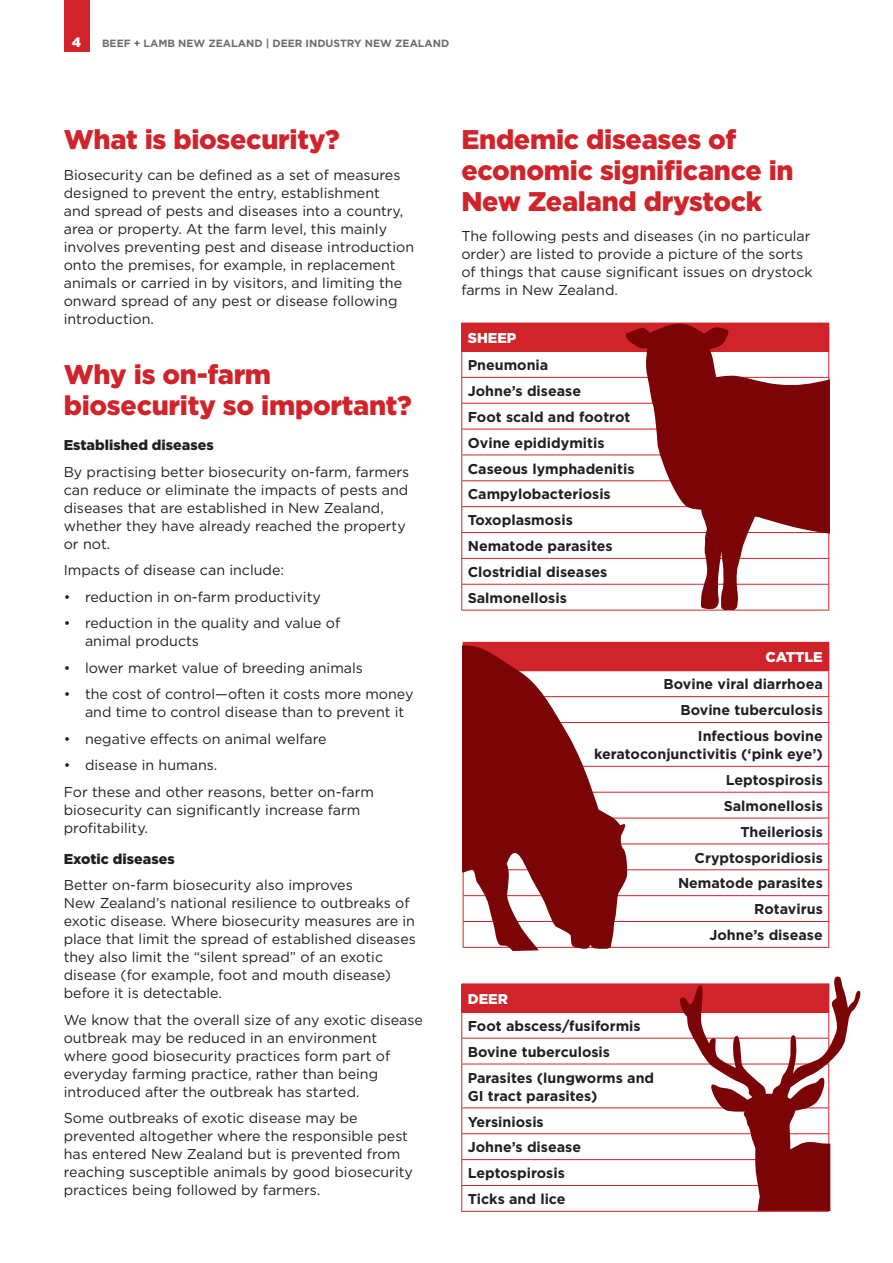
<style>
.page{position:relative;width:893px;height:1263px;background:#fff}
.page>*{position:absolute;margin:0;border:0;box-sizing:border-box;transform-origin:0 0}
.t1{font:900 27px/30.8px "Gotham";letter-spacing:-.01em;color:#d1232a}
.t2{font:14.25px/18px "Gotham";color:#231f20}
.t3{font:700 14.25px/25.8px "Gotham";color:#231f20}
.t4{font:900 14.25px "Gotham";color:#231f20}
.t5{font:900 14.25px "Gotham";color:#fff}
.t6{font:900 13.5px "Gotham";color:#fff}
.t7{font:700 10.5px "Gotham";color:#6c6d70}
</style>
<div class="page">
<div style="left:64px;top:0;width:25px;height:51px;background:#d1232a"></div>
<div style="left:462px;top:323px;width:367px;height:28px;background:#d1232a"></div>
<hr style="left:461px;top:351px;width:368px;height:1px;background:#d1232a">
<hr style="left:461px;top:377px;width:368px;height:1px;background:#d1232a">
<hr style="left:461px;top:403px;width:368px;height:1px;background:#d1232a">
<hr style="left:461px;top:429px;width:368px;height:1px;background:#d1232a">
<hr style="left:461px;top:455px;width:368px;height:1px;background:#d1232a">
<hr style="left:461px;top:480px;width:368px;height:1px;background:#d1232a">
<hr style="left:461px;top:506px;width:368px;height:1px;background:#d1232a">
<hr style="left:461px;top:532px;width:368px;height:1px;background:#d1232a">
<hr style="left:461px;top:558px;width:368px;height:1px;background:#d1232a">
<hr style="left:461px;top:584px;width:368px;height:1px;background:#d1232a">
<svg style="left:461px;top:323px;width:1px;height:287px"></svg>
<hr style="left:461px;top:610px;width:368px;height:1px;background:#d1232a">
<div style="left:463px;top:642px;width:366px;height:29px;background:#d1232a"></div>
<hr style="left:463px;top:696px;width:366px;height:1px;background:#d1232a">
<svg style="left:828px;top:671px;width:1px;height:51px"></svg>
<hr style="left:463px;top:722px;width:366px;height:1px;background:#d1232a">
<hr style="left:828px;top:723px;width:1px;height:43px;background:#d1232a">
<hr style="left:463px;top:766px;width:366px;height:1px;background:#d1232a">
<hr style="left:463px;top:792px;width:366px;height:1px;background:#d1232a">
<hr style="left:463px;top:818px;width:366px;height:1px;background:#d1232a">
<hr style="left:463px;top:843px;width:366px;height:1px;background:#d1232a">
<hr style="left:463px;top:869px;width:366px;height:1px;background:#d1232a">
<hr style="left:463px;top:895px;width:366px;height:1px;background:#d1232a">
<hr style="left:463px;top:921px;width:366px;height:1px;background:#d1232a">
<svg style="left:828px;top:767px;width:1px;height:180px"></svg>
<hr style="left:463px;top:947px;width:366px;height:1px;background:#d1232a">
<div style="left:462px;top:984px;width:367px;height:28px;background:#d1232a"></div>
<hr style="left:461px;top:983px;width:368px;height:1px;background:#d1232a">
<hr style="left:461px;top:1012px;width:368px;height:1px;background:#d1232a">
<hr style="left:461px;top:1038px;width:368px;height:1px;background:#d1232a">
<svg style="left:461px;top:984px;width:1px;height:80px"></svg>
<hr style="left:461px;top:1064px;width:368px;height:1px;background:#d1232a">
<hr style="left:461px;top:1064px;width:1px;height:43px;background:#d1232a">
<hr style="left:461px;top:1107px;width:368px;height:1px;background:#d1232a">
<hr style="left:461px;top:1133px;width:368px;height:1px;background:#d1232a">
<hr style="left:461px;top:1159px;width:368px;height:1px;background:#d1232a">
<hr style="left:461px;top:1185px;width:368px;height:1px;background:#d1232a">
<svg style="left:461px;top:1108px;width:1px;height:103px"></svg>
<hr style="left:461px;top:1211px;width:368px;height:1px;background:#d1232a">
<svg style="left:625px;top:324px;width:204px;height:286px;fill:#7a0406"></svg>
<svg style="left:462px;top:641px;width:166px;height:311px;fill:#7a0406"></svg>
<svg style="left:678px;top:976px;width:183px;height:235px"></svg>
<p class="t6" style="left:72px;top:32px;width:11px">4</p>
<p class="t7" style="left:102px;top:36px;width:349px">BEEF + LAMB NEW ZEALAND | DEER INDUSTRY NEW ZEALAND</p>
<h1 class="t1" style="left:64px;top:124px;width:277px">What is biosecurity?</h1>
<p class="t2" style="left:64px;top:166px;width:352px">Biosecurity can be defined as a set of measures designed to prevent the entry, establishment<br>and spread of pests and diseases into a country, area or property. At the farm level, this mainly involves preventing pest and disease introduction onto the premises, for example, in replacement animals or carried in by visitors, and limiting the onward spread of any pest or disease following introduction.</p>
<h1 class="t1" style="left:64px;top:359px;width:350px">Why is on-farm biosecurity so important?</h1>
<p class="t4" style="left:64px;top:435px;width:151px">Established diseases</p>
<p class="t2" style="left:64px;top:462px;width:347px">By practising better biosecurity on-farm, farmers can reduce or eliminate the impacts of pests and diseases that are established in New Zealand, whether they have already reached the property or not.</p>
<p class="t2" style="left:64px;top:561px;width:222px">Impacts of disease can include:</p>
<p class="t2" style="left:64px;top:587px;width:259px">• reduction in on-farm productivity</p>
<p class="t2" style="left:85px;top:614px;width:257px;text-indent:-21px">• reduction in the quality and value of animal products</p>
<p class="t2" style="left:64px;top:658px;width:301px">• lower market value of breeding animals</p>
<p class="t2" style="left:85px;top:685px;width:330px;text-indent:-21px">• the cost of control—often it costs more money and time to control disease than to prevent it</p>
<p class="t2" style="left:64px;top:729px;width:264px">• negative effects on animal welfare</p>
<p class="t2" style="left:64px;top:752px;width:312px;line-height:26.5px">• disease in humans.<br>For these and other reasons, better on-farm</p>
<p class="t2" style="left:64px;top:800px;width:298px">biosecurity can significantly increase farm profitability.</p>
<p class="t4" style="left:64px;top:849px;width:112px">Exotic diseases</p>
<p class="t2" style="left:64px;top:876px;width:354px">Better on-farm biosecurity also improves<br>New Zealand’s national resilience to outbreaks of exotic disease. Where biosecurity measures are in place that limit the spread of established diseases they also limit the “silent spread” of an exotic disease (for example, foot and mouth disease) before it is detectable.</p>
<p class="t2" style="left:64px;top:1010px;width:361px">We know that the overall size of any exotic disease outbreak may be reduced in an environment where good biosecurity practices form part of everyday farming practice, rather than being introduced after the outbreak has started.</p>
<p class="t2" style="left:64px;top:1109px;width:351px">Some outbreaks of exotic disease may be prevented altogether where the responsible pest has entered New Zealand but is prevented from reaching susceptible animals by good biosecurity practices being followed by farmers.</p>
<h1 class="t1" style="left:461px;top:124px;width:334px">Endemic diseases of economic significance in<br>New Zealand drystock</h1>
<p class="t2" style="left:461px;top:227px;width:353px">The following pests and diseases (in no particular order) are listed to provide a picture of the sorts of things that cause significant issues on drystock farms in New Zealand.</p>
<p class="t5" style="left:468px;top:328px;width:50px">SHEEP</p>
<p class="t3" style="left:468px;top:352px;width:168px">Pneumonia<br>Johne’s disease<br>Foot scald and footrot<br>Ovine epididymitis<br>Caseous lymphadenitis<br>Campylobacteriosis<br>Toxoplasmosis<br>Nematode parasites<br>Clostridial diseases<br>Salmonellosis</p>
<p class="t5" style="left:765px;top:647px;width:59px">CATTLE</p>
<p class="t3" style="left:663px;top:671px;width:161px;text-align:right">Bovine viral diarrhoea<br>Bovine tuberculosis<br>Infectious bovine</p>
<p class="t3" style="left:594px;top:741px;width:230px;text-align:right">keratoconjunctivitis (‘pink eye’)<br>Leptospirosis<br>Salmonellosis<br>Theileriosis<br>Cryptosporidiosis<br>Nematode parasites<br>Rotavirus<br>Johne’s disease</p>
<p class="t5" style="left:468px;top:989px;width:42px">DEER</p>
<p class="t3" style="left:468px;top:1013px;width:188px">Foot abscess/fusiformis<br>Bovine tuberculosis<br>Parasites (lungworms and</p>
<p class="t3" style="left:468px;top:1082px;width:131px">GI tract parasites)<br>Yersiniosis<br>Johne’s disease<br>Leptospirosis<br>Ticks and lice</p>
</div>
